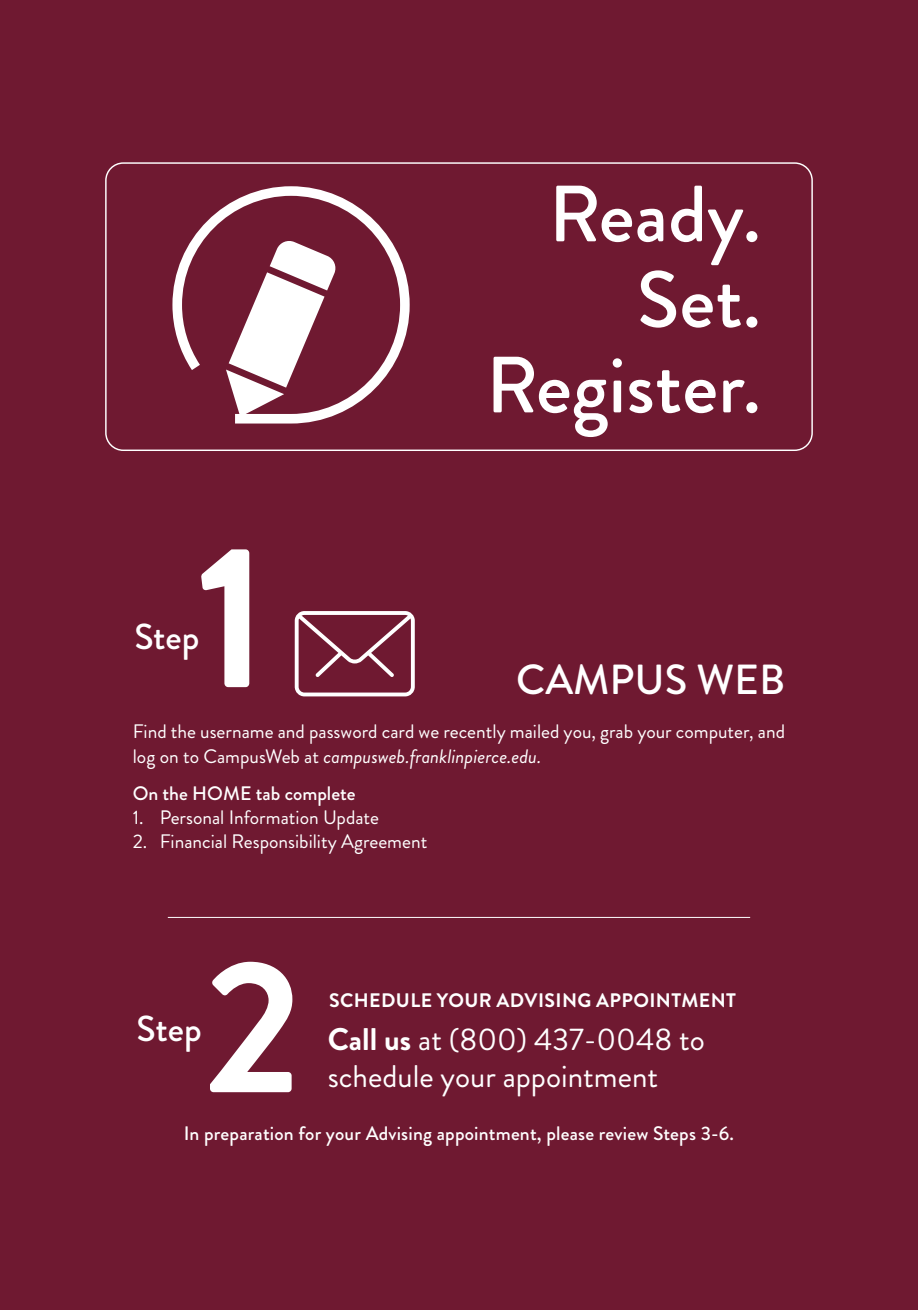
<style>
.page{position:relative;width:918px;height:1310px;background:#6f1931}
.page>*{position:absolute;margin:0;border:0;box-sizing:border-box;transform-origin:0 0}
.t1{font:700 202.5px "Brandon Grotesque";color:#fff}
.t2{font:700 189px "Brandon Grotesque";color:#fff}
.t3{font:500 79.5px "Brandon Grotesque";color:#fff}
.t4{font:500 42px "Brandon Grotesque";color:#fff}
.t5{font:500 36px "Brandon Grotesque";color:#fff}
.t6{font:31.2px "Brandon Grotesque";color:#fff}
.t7{font:19.5px/24px "Brandon Grotesque";color:#fff}
.t8{font:500 19.5px "Brandon Grotesque";letter-spacing:.01em;color:#fff}
.t9{font:700 19.5px "Brandon Grotesque";letter-spacing:.02em;color:#fff}
.s1{font-style:italic}
.s2{font-weight:700}
</style>
<div class="page">
<hr style="left:168px;top:917px;width:582px;height:1px;background:#fff">
<svg style="left:295px;top:611px;width:120px;height:85px"></svg>
<svg style="left:172px;top:186px;width:238px;height:237px"></svg>
<svg style="left:226px;top:239px;width:111px;height:178px"></svg>
<p class="t3" style="left:549px;top:159px;width:214px">Ready.</p>
<p class="t3" style="left:637px;top:244px;width:126px">Set.</p>
<p class="t3" style="left:486px;top:330px;width:277px">Register.</p>
<p class="t1" style="left:196px;top:476px;width:74px">1</p>
<p class="t5" style="left:134px;top:611px;width:67px">Step</p>
<p class="t4" style="left:516px;top:650px;width:271px">CAMPUS WEB</p>
<p class="t7" style="left:133px;top:720px;width:654px">Find the username and password card we recently mailed you, grab your computer, and log on to CampusWeb at <span class="s1">campusweb.franklinpierce.edu.</span></p>
<p class="t8" style="left:133px;top:780px;width:224px">On the HOME tab complete</p>
<p class="t7" style="left:133px;top:805px;width:248px">1. Personal Information Update</p>
<p class="t7" style="left:133px;top:829px;width:296px">2. Financial Responsibility Agreement</p>
<p class="t5" style="left:137px;top:1003px;width:67px">Step</p>
<p class="t2" style="left:204px;top:895px;width:99px">2</p>
<p class="t9" style="left:329px;top:987px;width:408px">SCHEDULE YOUR ADVISING APPOINTMENT</p>
<p class="t6" style="left:328px;top:1018px;width:379px"><span class="s2">Call us</span> at (800) 437-0048 to</p>
<p class="t6" style="left:328px;top:1054px;width:332px">schedule your appointment</p>
<p class="t8" style="left:184px;top:1120px;width:552px">In preparation for your Advising appointment, please review Steps 3-6.</p>
</div>
